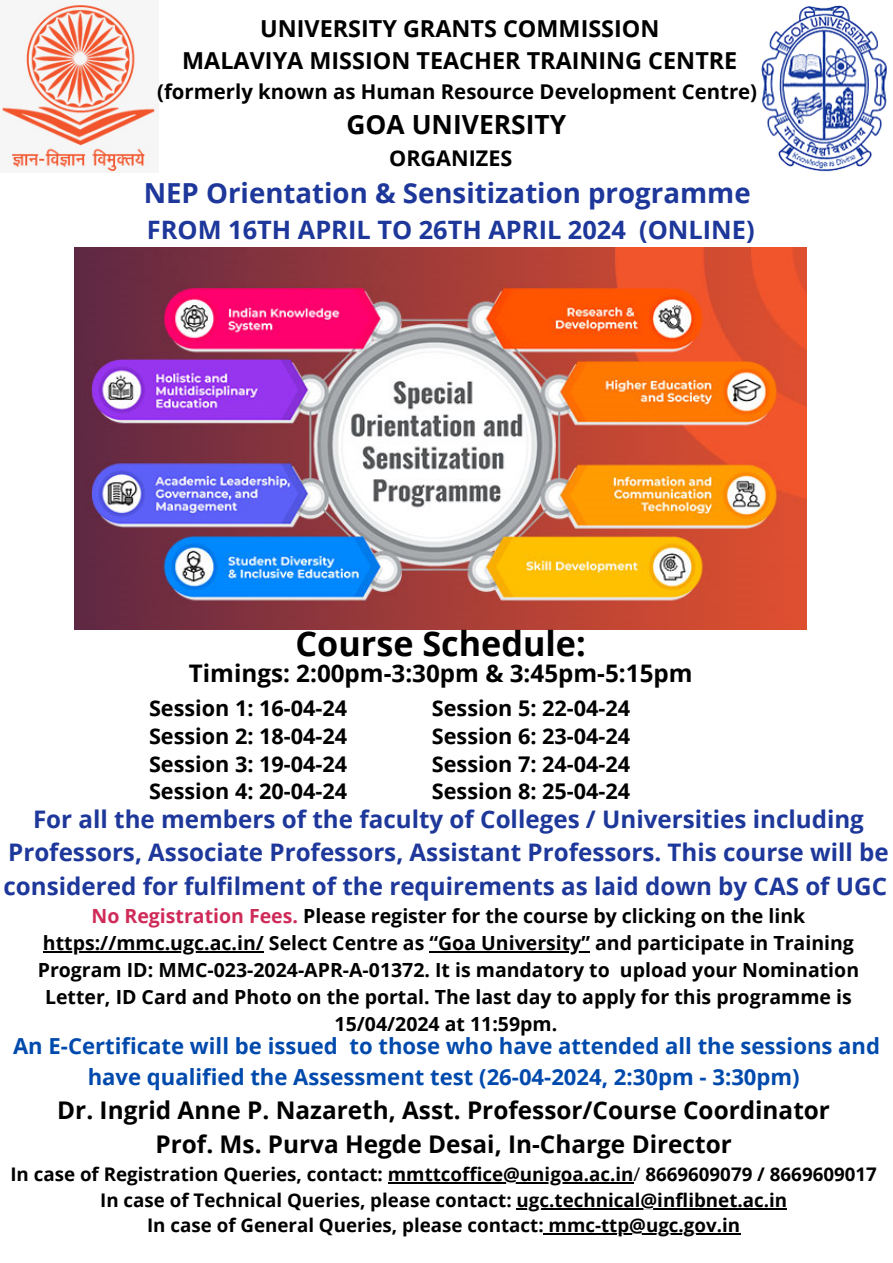
<style>
.page{position:relative;width:893px;height:1263px;background:#fff}
.page>*{position:absolute;margin:0;border:0;box-sizing:border-box;transform-origin:0 0}
.t1{font:700 34.12px "Open Sans";color:#000}
.t2{font:700 27.6px "Open Sans";color:#1d379a}
.t3{font:700 26.4px "Open Sans";color:#000}
.t4{font:700 25.35px "Open Sans";color:#1d379a}
.t5{font:700 24.38px/33.8px "Open Sans";color:#000;text-align:center}
.t6{font:700 24.22px "Open Sans";color:#000}
.t7{font:700 24.15px/33.8px "Open Sans";color:#1d379a;text-align:center}
.t8{font:700 23.4px "Open Sans";color:#000}
.t9{font:700 22.12px/30.8px "Open Sans";color:#004aad;text-align:center}
.t10{font:700 21.67px "Open Sans";color:#000}
.t11{font:700 21.6px "Open Sans";color:#000}
.t12{font:700 20.4px "Open Sans";color:#000}
.t13{font:700 19.5px/27px "Open Sans";color:#000;text-align:center}
.t14{font:700 18.75px "Open Sans";color:#000}
.s1{color:#cf2b59}
.s2{font-weight:400}
</style>
<div class="page">
<img style="left:75px;top:247px;width:731px;height:382px">
<img style="left:761px;top:6px;width:126px;height:166px">
<img style="left:0;top:5px;width:157px;height:168px">
<hr style="left:43px;top:951px;width:221px;height:1px;background:#000">
<hr style="left:429px;top:951px;width:161px;height:1px;background:#000">
<hr style="left:388px;top:1182px;width:245px;height:1px;background:#000">
<hr style="left:516px;top:1208px;width:271px;height:1px;background:#000">
<hr style="left:544px;top:1233px;width:102px;height:2px;background:#000">
<hr style="left:646px;top:1233px;width:94px;height:2px;background:#000">
<p class="t8" style="left:260px;top:12px;width:401px">UNIVERSITY GRANTS COMMISSION</p>
<p class="t8" style="left:182px;top:44px;width:557px">MALAVIYA MISSION TEACHER TRAINING CENTRE</p>
<h1 class="t12" style="left:157px;top:77px;width:601px">(formerly known as Human Resource Development Centre)</h1>
<p class="t3" style="left:346px;top:105px;width:221px">GOA UNIVERSITY</p>
<p class="t11" style="left:389px;top:143px;width:125px">ORGANIZES</p>
<p class="t2" style="left:144px;top:174px;width:608px">NEP Orientation &amp; Sensitization programme</p>
<p class="t4" style="left:147px;top:212px;width:609px">FROM 16TH APRIL TO 26TH APRIL 2024 (ONLINE)</p>
<h1 class="t1" style="left:295px;top:619px;width:292px">Course Schedule:</h1>
<p class="t6" style="left:189px;top:656px;width:505px">Timings: 2:00pm-3:30pm &amp; 3:45pm-5:15pm</p>
<p class="t10" style="left:149px;top:693px;width:200px">Session 1: 16-04-24</p>
<p class="t10" style="left:432px;top:693px;width:200px">Session 5: 22-04-24</p>
<p class="t10" style="left:149px;top:721px;width:200px">Session 2: 18-04-24</p>
<p class="t10" style="left:432px;top:721px;width:200px">Session 6: 23-04-24</p>
<p class="t10" style="left:149px;top:749px;width:200px">Session 3: 19-04-24</p>
<p class="t10" style="left:432px;top:749px;width:200px">Session 7: 24-04-24</p>
<p class="t10" style="left:149px;top:776px;width:200px">Session 4: 20-04-24</p>
<p class="t10" style="left:432px;top:776px;width:200px">Session 8: 25-04-24</p>
<h2 class="t7" style="left:4px;top:801px;width:886px">For all the members of the faculty of Colleges / Universities including<br>Professors, Associate Professors, Assistant Professors. This course will be considered for fulfilment of the requirements as laid down by CAS of UGC</h2>
<p class="t13" style="left:92px;top:902px;width:715px"><span class="s1">No Registration Fees.</span> Please register for the course by clicking on the link</p>
<p class="t13" style="left:43px;top:929px;width:812px">https://mmc.ugc.ac.in/ Select Centre as “Goa University” and participate in Training</p>
<p class="t13" style="left:38px;top:956px;width:823px">Program ID: MMC-023-2024-APR-A-01372. It is mandatory to upload your Nomination<br>Letter, ID Card and Photo on the portal. The last day to apply for this programme is<br>15/04/2024 at 11:59pm.</p>
<p class="t9" style="left:13px;top:1030px;width:868px">An E-Certificate will be issued to those who have attended all the sessions and have qualified the Assessment test (26-04-2024, 2:30pm - 3:30pm)</p>
<h2 class="t5" style="left:57px;top:1092px;width:774px">Dr. Ingrid Anne P. Nazareth, Asst. Professor/Course Coordinator<br>Prof. Ms. Purva Hegde Desai, In-Charge Director</h2>
<h2 class="t14" style="left:10px;top:1160px;width:868px">In case of Registration Queries, contact: mmttcoffice@unigoa.ac.in<span class="s2">/</span> 8669609079 / 8669609017</h2>
<p class="t14" style="left:100px;top:1186px;width:688px">In case of Technical Queries, please contact: ugc.technical@inflibnet.ac.in</p>
<h2 class="t14" style="left:147px;top:1212px;width:594px">In case of General Queries, please contact: mmc-ttp@ugc.gov.in</h2>
</div>
